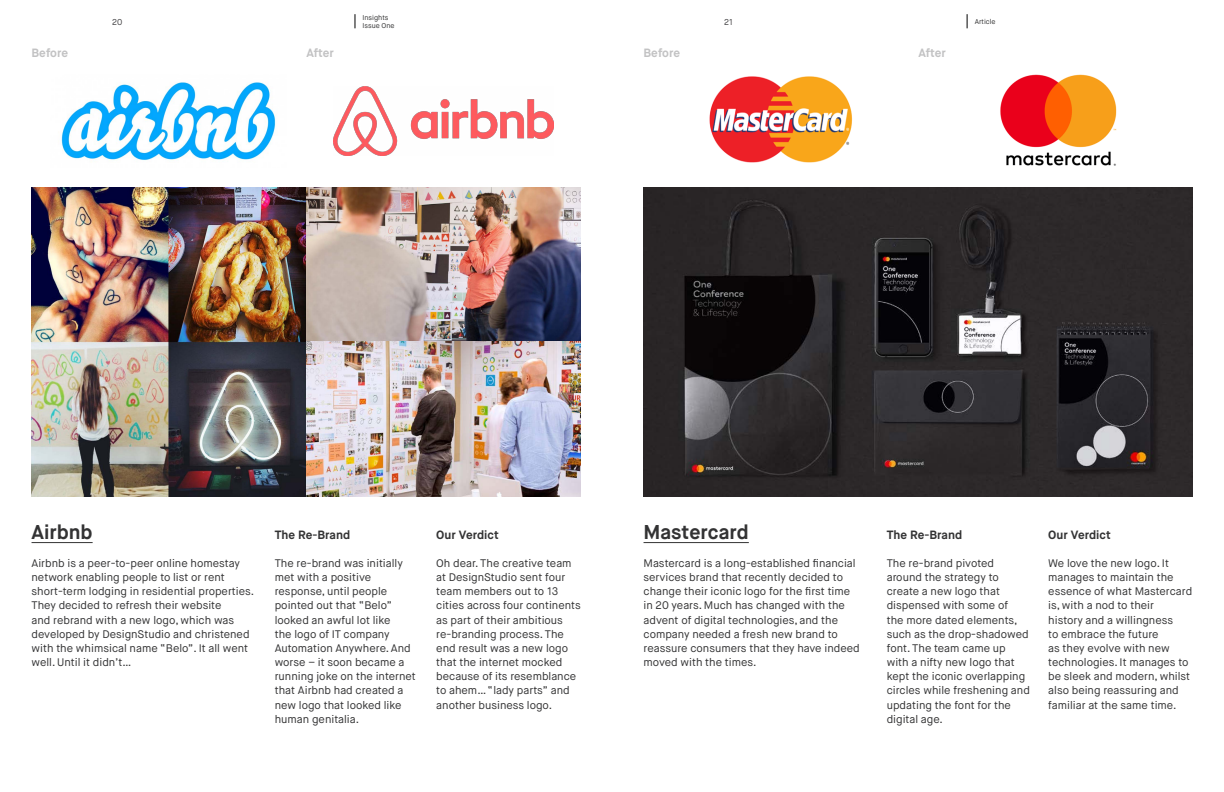
<style>
.page{position:relative;width:1224px;height:792px;background:#fff}
.page>*{position:absolute;margin:0;border:0;box-sizing:border-box;transform-origin:0 0}
.t1{font:700 20px "Maison Neue";color:#333334}
.t2{font:700 12px "Maison Neue";color:#333334}
.t3{font:700 12px "Maison Neue";color:#c2c2c3}
.t4{font:11px/14.2px "Maison Neue";color:#333334}
.t5{font:8.5px "Maison Neue";color:#414042}
.t6{font:7px/8px "Maison Neue";color:#333334}
</style>
<div class="page">
<img style="left:334px;top:87px;width:219px;height:68px">
<hr style="left:32px;top:542px;width:61px;height:1px;background:#333334">
<img style="left:61px;top:82px;width:215px;height:78px">
<img style="left:32px;top:187px;width:549px;height:309px">
<hr style="left:644px;top:542px;width:105px;height:1px;background:#333334">
<img style="left:709px;top:76px;width:144px;height:87px">
<img style="left:1000px;top:74px;width:117px;height:92px">
<img style="left:644px;top:187px;width:549px;height:309px">
<svg style="left:355px;top:14px;width:1px;height:14px"></svg>
<svg style="left:967px;top:14px;width:1px;height:14px"></svg>
<p class="t6" style="left:363px;top:14px;width:34px">Insights<br>Issue One</p>
<p class="t5" style="left:112px;top:16px;width:12px">20</p>
<p class="t5" style="left:724px;top:16px;width:10px">21</p>
<p class="t3" style="left:32px;top:45px;width:38px">Before</p>
<p class="t3" style="left:307px;top:45px;width:29px">After</p>
<p class="t3" style="left:644px;top:45px;width:38px">Before</p>
<p class="t3" style="left:919px;top:45px;width:29px">After</p>
<p class="t6" style="left:975px;top:18px;width:22px">Article</p>
<h1 class="t1" style="left:32px;top:519px;width:63px">Airbnb</h1>
<p class="t4" style="left:32px;top:556px;width:224px">Airbnb is a peer-to-peer online homestay network enabling people to list or rent short-term lodging in residential properties.<br>They decided to refresh their website<br>and rebrand with a new logo, which was developed by DesignStudio and christened with the whimsical name “Belo”. It all went well. Until it didn’t…</p>
<p class="t2" style="left:275px;top:527px;width:77px">The Re-Brand</p>
<p class="t4" style="left:275px;top:556px;width:143px">The re-brand was initially met with a positive response, until people pointed out that “Belo” looked an awful lot like<br>the logo of IT company<br>Automation Anywhere. And worse – it soon became a running joke on the internet that Airbnb had created a new logo that looked like human genitalia.</p>
<p class="t2" style="left:436px;top:527px;width:64px">Our Verdict</p>
<p class="t4" style="left:436px;top:556px;width:146px">Oh dear. The creative team at DesignStudio sent four team members out to 13 cities across four continents as part of their ambitious re-branding process. The end result was a new logo that the internet mocked because of its resemblance to ahem… “lady parts” and another business logo.</p>
<h1 class="t1" style="left:644px;top:519px;width:107px">Mastercard</h1>
<p class="t4" style="left:644px;top:556px;width:218px">Mastercard is a long-established financial services brand that recently decided to change their iconic logo for the first time in 20 years. Much has changed with the advent of digital technologies, and the company needed a fresh new brand to reassure consumers that they have indeed moved with the times.</p>
<p class="t2" style="left:887px;top:527px;width:77px">The Re-Brand</p>
<p class="t4" style="left:887px;top:556px;width:145px">The re-brand pivoted around the strategy to create a new logo that dispensed with some of<br>the more dated elements, such as the drop-shadowed font. The team came up with a nifty new logo that kept the iconic overlapping circles while freshening and updating the font for the digital age.</p>
<p class="t2" style="left:1048px;top:527px;width:64px">Our Verdict</p>
<p class="t4" style="left:1048px;top:556px;width:146px">We love the new logo. It manages to maintain the essence of what Mastercard is, with a nod to their<br>history and a willingness<br>to embrace the future<br>as they evolve with new technologies. It manages to be sleek and modern, whilst also being reassuring and familiar at the same time.</p>
</div>
